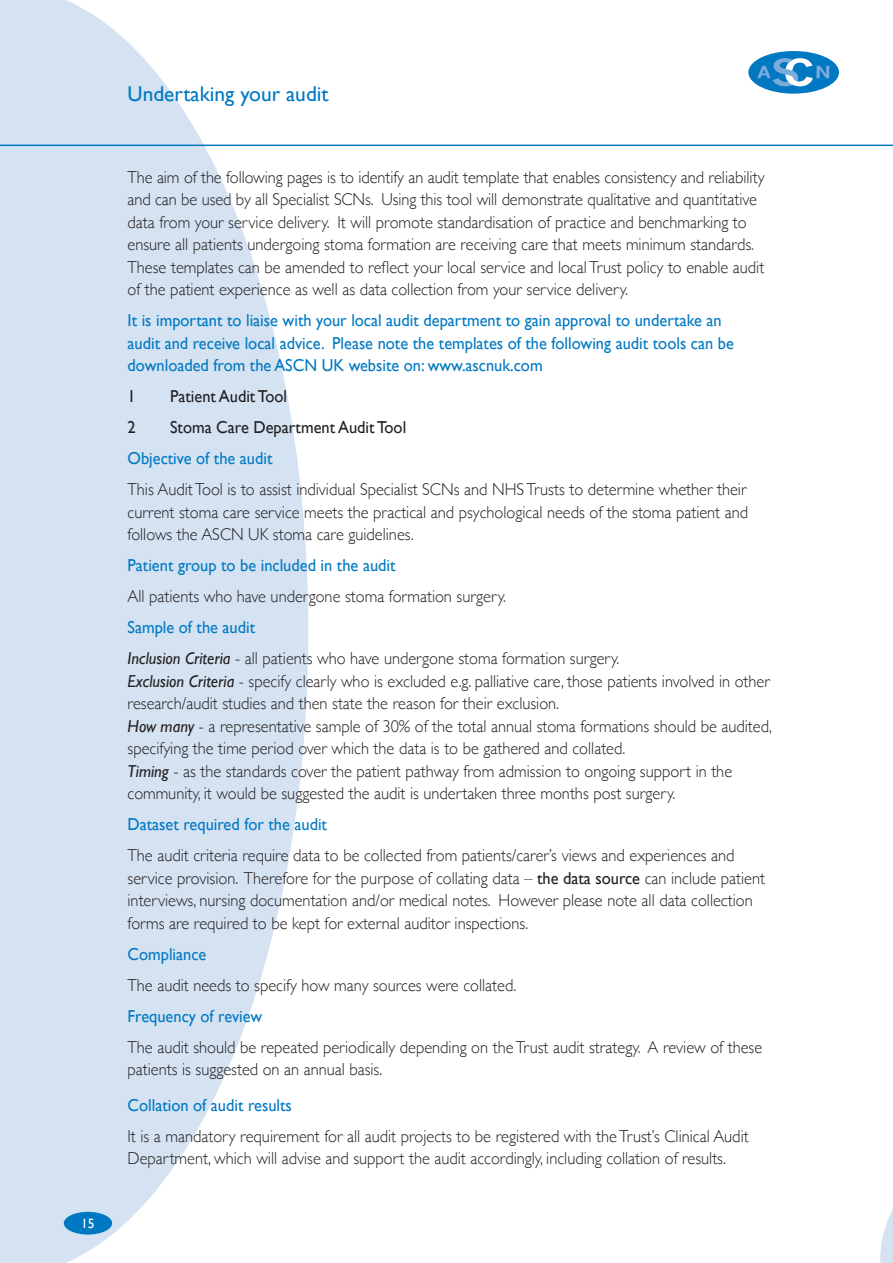
<style>
.page{position:relative;width:893px;height:1263px;background:#fff}
.page>*{position:absolute;margin:0;border:0;box-sizing:border-box;transform-origin:0 0}
.t1{font:21.3px "Gill Sans";color:#0079c2}
.t2{font:300 17.25px/22.5px "Gill Sans";color:#231f20;scale:.95 1}
.t3{font:17.25px/22.5px "Gill Sans";color:#0079c2;scale:.95 1}
.t4{font:17.25px "Gill Sans";color:#231f20;scale:.95 1}
.t5{font:13.5px "Gill Sans";color:#fff}
.s1{font-weight:400;color:#0079c2}
.s2{font-weight:400;font-style:italic}
.s3{font-weight:400}
</style>
<div class="page">
<svg style="left:880px;top:1209px;width:13px;height:54px"></svg>
<svg style="left:0;top:0;width:308px;height:1263px;fill:#d4e2f2"></svg>
<hr style="left:0;top:145px;width:893px;height:1px;background:#0079c2">
<div style="left:748px;top:51px;width:91px;height:43px;background:#0079c2;border-radius:50%"></div>
<svg style="left:757px;top:58px;width:72px;height:28px"></svg>
<div style="left:64px;top:1212px;width:48px;height:22px;background:#0079c2;border-radius:50%"></div>
<p class="t5" style="left:81px;top:1215px;width:15px">15</p>
<p class="t1" style="left:128px;top:81px;width:203px">Undertaking your audit</p>
<p class="t2" style="left:128px;top:165px;width:672px">The aim of the following pages is to identify an audit template that enables consistency and reliability and can be used by all Specialist SCNs. Using this tool will demonstrate qualitative and quantitative data from your service delivery. It will promote standardisation of practice and benchmarking to ensure all patients undergoing stoma formation are receiving care that meets minimum standards.<br>These templates can be amended to reflect your local service and local Trust policy to enable audit of the patient experience as well as data collection from your service delivery.</p>
<p class="t3" style="left:128px;top:309px;width:640px">It is important to liaise with your local audit department to gain approval to undertake an audit and receive local advice. Please note the templates of the following audit tools can be downloaded from the ASCN UK website on: www.ascnuk.com</p>
<p class="t4" style="left:128px;top:386px;width:10px">1</p>
<p class="t4" style="left:170px;top:386px;width:125px">Patient Audit Tool</p>
<p class="t4" style="left:128px;top:417px;width:10px">2</p>
<p class="t4" style="left:170px;top:417px;width:250px">Stoma Care Department Audit Tool</p>
<p class="t3" style="left:128px;top:447px;width:154px">Objective of the audit</p>
<p class="t2" style="left:128px;top:477px;width:655px;text-align:justify">This Audit Tool is to assist individual Specialist SCNs and NHS Trusts to determine whether their current stoma care service meets the practical and psychological needs of the stoma patient and follows the ASCN UK stoma care guidelines.</p>
<p class="t3" style="left:128px;top:554px;width:284px">Patient group to be included in the audit</p>
<p class="t2" style="left:128px;top:584px;width:400px">All patients who have undergone stoma formation surgery.</p>
<p class="t2" style="left:128px;top:611px;width:519px;line-height:31px"><span class="s1">Sample of the audit<br></span><span class="s2">Inclusion Criteria</span> - all patients who have undergone stoma formation surgery.</p>
<p class="t2" style="left:128px;top:669px;width:680px"><span class="s2">Exclusion Criteria</span> - specify clearly who is excluded e.g. palliative care, those patients involved in other research/audit studies and then state the reason for their exclusion.<br><span class="s2">How many</span> - a representative sample of 30% of the total annual stoma formations should be audited, specifying the time period over which the data is to be gathered and collated.<br><span class="s2">Timing</span> - as the standards cover the patient pathway from admission to ongoing support in the community, it would be suggested the audit is undertaken three months post surgery.</p>
<p class="t3" style="left:128px;top:813px;width:212px">Dataset required for the audit</p>
<p class="t2" style="left:128px;top:843px;width:673px">The audit criteria require data to be collected from patients/carer’s views and experiences and service provision. Therefore for the purpose of collating data – <span class="s3">the data source</span> can include patient interviews, nursing documentation and/or medical notes. However please note all data collection forms are required to be kept for external auditor inspections.</p>
<p class="t3" style="left:128px;top:942px;width:85px">Compliance</p>
<p class="t2" style="left:128px;top:973px;width:411px">The audit needs to specify how many sources were collated.</p>
<p class="t3" style="left:128px;top:1004px;width:143px">Frequency of review</p>
<p class="t2" style="left:128px;top:1035px;width:670px">The audit should be repeated periodically depending on the Trust audit strategy. A review of these patients is suggested on an annual basis.</p>
<p class="t3" style="left:128px;top:1093px;width:175px">Collation of audit results</p>
<p class="t2" style="left:128px;top:1124px;width:655px">It is a mandatory requirement for all audit projects to be registered with the Trust’s Clinical Audit<br>Department, which will advise and support the audit accordingly, including collation of results.</p>
</div>
